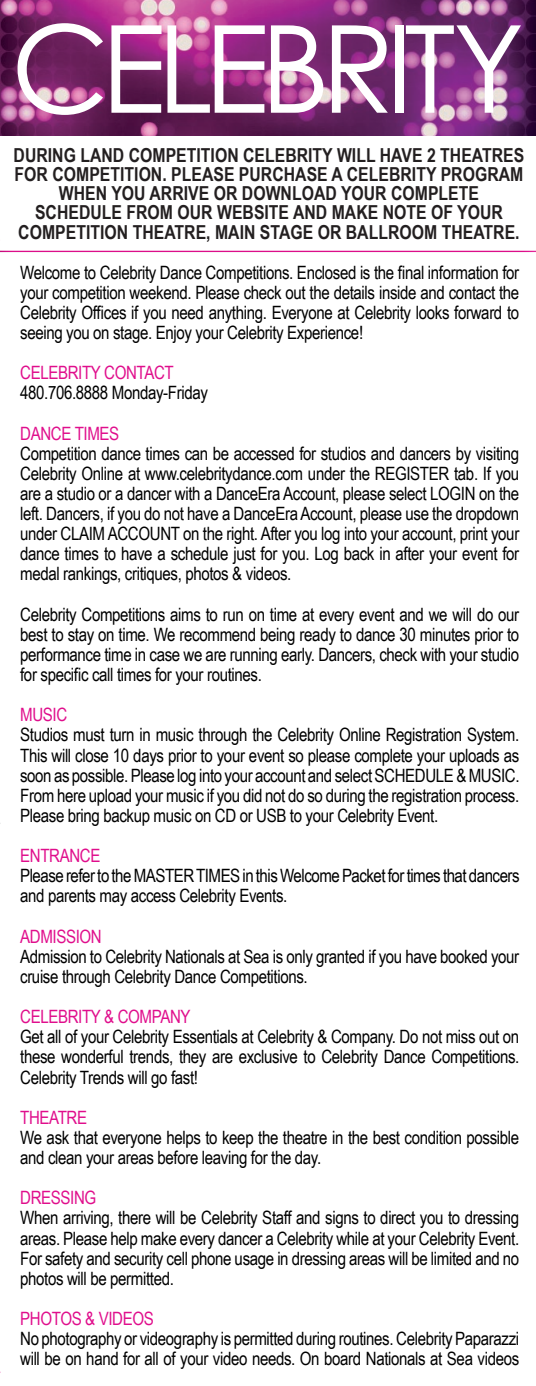
<style>
.page{position:relative;width:536px;height:1386px;background:#fff}
.page>*{position:absolute;margin:0;border:0;box-sizing:border-box;transform-origin:0 0}
.t1{font:121.62px "Century Gothic";letter-spacing:-.075em;color:#fff}
.t2{font:700 19.25px/19.2px "Arial Narrow";color:#231f20;text-align:center}
.t3{font:18.38px/20.1px "Arial Narrow";letter-spacing:-.02em;color:#000;text-align:justify}
.t4{font:18.38px "Arial Narrow";letter-spacing:-.02em;color:#e00e8c}
</style>
<div class="page">
<img style="left:0;top:1px;width:536px;height:135px">
<svg style="left:0;top:124px;width:2px;height:6px"></svg>
<div style="left:0;top:250px;width:532px;height:5px;background:#231f20;opacity:.75"></div>
<h1 class="t1" style="left:11px;top:-16px;width:515px">CELEBRITY</h1>
<p class="t2" style="left:14px;top:144px;width:512px">DURING LAND COMPETITION CELEBRITY WILL HAVE 2 THEATRES<br>FOR COMPETITION. PLEASE PURCHASE A CELEBRITY PROGRAM<br>WHEN YOU ARRIVE OR DOWNLOAD YOUR COMPLETE</p>
<p class="t2" style="left:35px;top:202px;width:469px">SCHEDULE FROM OUR WEBSITE AND MAKE NOTE OF YOUR</p>
<p class="t2" style="left:18px;top:221px;width:502px">COMPETITION THEATRE, MAIN STAGE OR BALLROOM THEATRE.</p>
<p class="t3" style="left:20px;top:261px;width:500px">Welcome to Celebrity Dance Competitions. Enclosed is the final information for your competition weekend. Please check out the details inside and contact the Celebrity Offices if you need anything. Everyone at Celebrity looks forward to seeing you on stage. Enjoy your Celebrity Experience!</p>
<p class="t4" style="left:20px;top:359px;width:155px">CELEBRITY CONTACT</p>
<p class="t3" style="left:20px;top:382px;width:189px">480.706.8888 Monday-Friday</p>
<p class="t4" style="left:20px;top:420px;width:101px">DANCE TIMES</p>
<p class="t3" style="left:20px;top:442px;width:500px">Competition dance times can be accessed for studios and dancers by visiting Celebrity Online at www.celebritydance.com under the REGISTER tab. If you are a studio or a dancer with a DanceEra Account, please select LOGIN on the left. Dancers, if you do not have a DanceEra Account, please use the dropdown under CLAIM ACCOUNT on the right. After you log into your account, print your dance times to have a schedule just for you. Log back in after your event for medal rankings, critiques, photos &amp; videos.</p>
<p class="t3" style="left:20px;top:603px;width:500px">Celebrity Competitions aims to run on time at every event and we will do our best to stay on time. We recommend being ready to dance 30 minutes prior to performance time in case we are running early. Dancers, check with your studio for specific call times for your routines.</p>
<p class="t4" style="left:20px;top:701px;width:49px">MUSIC</p>
<p class="t3" style="left:20px;top:724px;width:500px">Studios must turn in music through the Celebrity Online Registration System.<br>This will close 10 days prior to your event so please complete your uploads as soon as possible. Please log into your account and select SCHEDULE &amp; MUSIC.<br>From here upload your music if you did not do so during the registration process.<br>Please bring backup music on CD or USB to your Celebrity Event.</p>
<p class="t4" style="left:20px;top:842px;width:82px">ENTRANCE</p>
<p class="t3" style="left:20px;top:865px;width:501px">Please refer to the MASTER TIMES in this Welcome Packet for times that dancers and parents may access Celebrity Events.</p>
<p class="t4" style="left:20px;top:923px;width:83px">ADMISSION</p>
<p class="t3" style="left:20px;top:946px;width:500px">Admission to Celebrity Nationals at Sea is only granted if you have booked your cruise through Celebrity Dance Competitions.</p>
<p class="t4" style="left:20px;top:1003px;width:172px">CELEBRITY &amp; COMPANY</p>
<p class="t3" style="left:20px;top:1026px;width:500px">Get all of your Celebrity Essentials at Celebrity &amp; Company. Do not miss out on these wonderful trends, they are exclusive to Celebrity Dance Competitions.<br>Celebrity Trends will go fast!</p>
<p class="t4" style="left:20px;top:1104px;width:69px">THEATRE</p>
<p class="t3" style="left:20px;top:1127px;width:500px">We ask that everyone helps to keep the theatre in the best condition possible and clean your areas before leaving for the day.</p>
<p class="t4" style="left:20px;top:1184px;width:78px">DRESSING</p>
<p class="t3" style="left:20px;top:1207px;width:500px">When arriving, there will be Celebrity Staff and signs to direct you to dressing areas. Please help make every dancer a Celebrity while at your Celebrity Event.<br>For safety and security cell phone usage in dressing areas will be limited and no photos will be permitted.</p>
<p class="t4" style="left:20px;top:1305px;width:135px">PHOTOS &amp; VIDEOS</p>
<p class="t3" style="left:20px;top:1328px;width:500px">No photography or videography is permitted during routines. Celebrity Paparazzi will be on hand for all of your video needs. On board Nationals at Sea videos</p>
</div>
